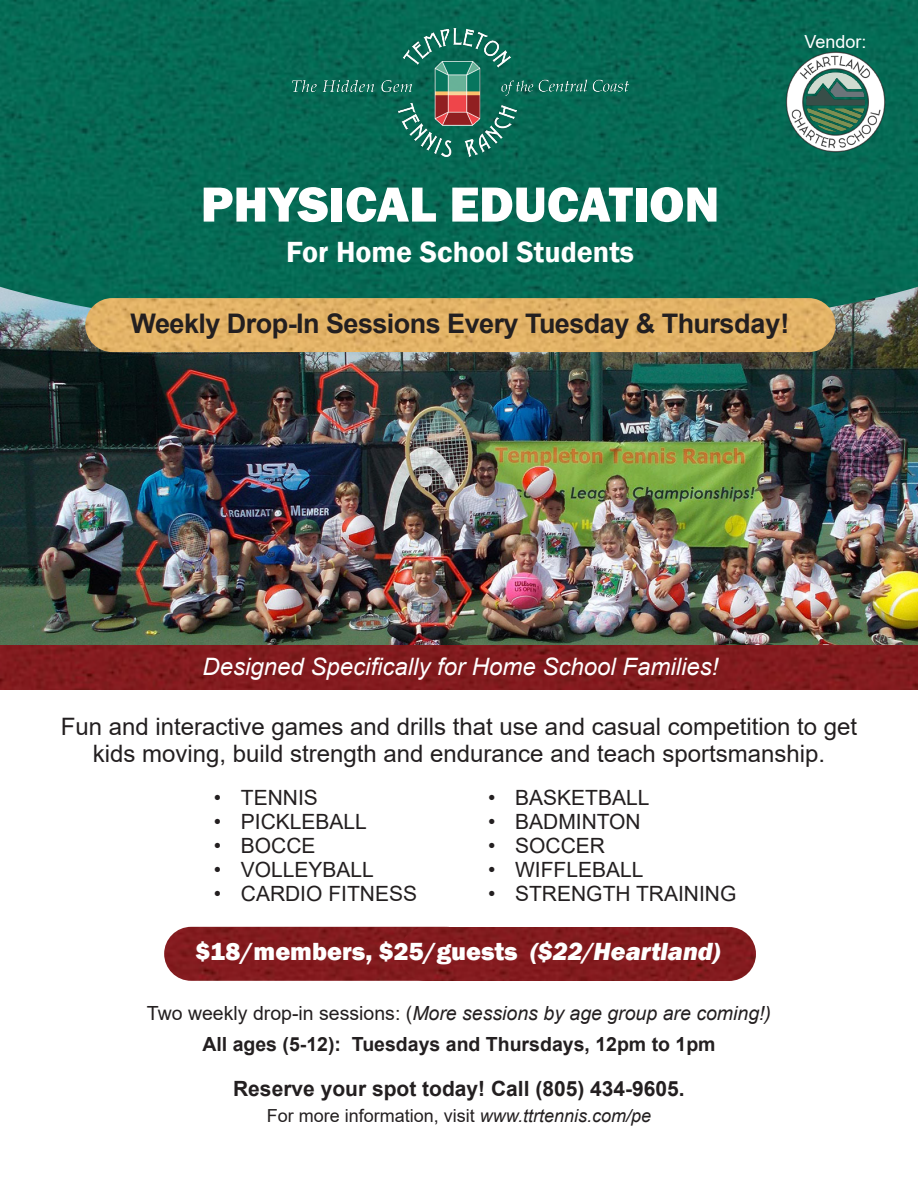
<style>
.page{position:relative;width:918px;height:1188px;background:#fff}
.page>*{position:absolute;margin:0;border:0;box-sizing:border-box;transform-origin:0 0}
.t1{font:800 51px "Franklin Gothic";color:#fff}
.t2{font:600 30px "Franklin Gothic";color:#fff}
.t3{font:700 27px "Arial";letter-spacing:-.02em;color:#231f20}
.t4{font:800 25.5px "Franklin Gothic";color:#fff}
.t5{font:24px/27px "Arial";color:#231f20;text-align:center}
.t6{font:italic 24px "Arial";color:#fff}
.t7{font:21px "Arial";color:#231f20}
.t8{font:700 21px "Arial";color:#231f20}
.t9{font:italic 19.5px "Arial";color:#231f20}
.t10{font:700 19.5px "Arial";color:#231f20}
.t11{font:18px "Arial";color:#231f20}
.t12{font:18px "Arial";color:#fff}
.s1{font-style:italic}
.s2{font-style:normal}
</style>
<div class="page">
<img style="left:0;top:337px;width:918px;height:309px">
<img style="left:0;top:646px;width:918px;height:43px">
<img style="left:164px;top:927px;width:235px;height:54px">
<img style="left:0;top:0;width:918px;height:337px">
<img style="left:85px;top:298px;width:751px;height:54px">
<img style="left:293px;top:29px;width:336px;height:127px">
<img style="left:399px;top:927px;width:357px;height:54px">
<img style="left:785px;top:52px;width:101px;height:100px">
<p class="t12" style="left:805px;top:29px;width:64px">Vendor:</p>
<p class="t1" style="left:201px;top:171px;width:520px">PHYSICAL EDUCATION</p>
<p class="t2" style="left:286px;top:234px;width:350px">For Home School Students</p>
<p class="t3" style="left:131px;top:305px;width:660px">Weekly Drop-In Sessions Every Tuesday &amp; Thursday!</p>
<p class="t6" style="left:202px;top:651px;width:518px">Designed Specifically for Home School Families!</p>
<p class="t5" style="left:61px;top:713px;width:798px">Fun and interactive games and drills that use and casual competition to get kids moving, build strength and endurance and teach sportsmanship.</p>
<p class="t7" style="left:214px;top:784px;width:106px">• TENNIS</p>
<p class="t7" style="left:214px;top:808px;width:155px">• PICKLEBALL</p>
<p class="t7" style="left:214px;top:832px;width:103px">• BOCCE</p>
<p class="t7" style="left:214px;top:856px;width:162px">• VOLLEYBALL</p>
<p class="t7" style="left:214px;top:880px;width:205px">• CARDIO FITNESS</p>
<p class="t7" style="left:488px;top:784px;width:163px">• BASKETBALL</p>
<p class="t7" style="left:488px;top:808px;width:154px">• BADMINTON</p>
<p class="t7" style="left:488px;top:832px;width:118px">• SOCCER</p>
<p class="t7" style="left:488px;top:856px;width:157px">• WIFFLEBALL</p>
<p class="t7" style="left:488px;top:880px;width:250px">• STRENGTH TRAINING</p>
<p class="t4" style="left:195px;top:935px;width:527px">$18/members, $25/guests <span class="s1">($22/Heartland)</span></p>
<p class="t9" style="left:147px;top:1000px;width:626px"><span class="s2">Two weekly drop-in sessions: (</span>More sessions by age group are coming!)</p>
<p class="t10" style="left:202px;top:1031px;width:515px">All ages (5-12): Tuesdays and Thursdays, 12pm to 1pm</p>
<p class="t8" style="left:233px;top:1074px;width:453px">Reserve your spot today! Call (805) 434-9605.</p>
<p class="t11" style="left:267px;top:1103px;width:386px">For more information, visit <span class="s1">www.ttrtennis.com/pe</span></p>
</div>
